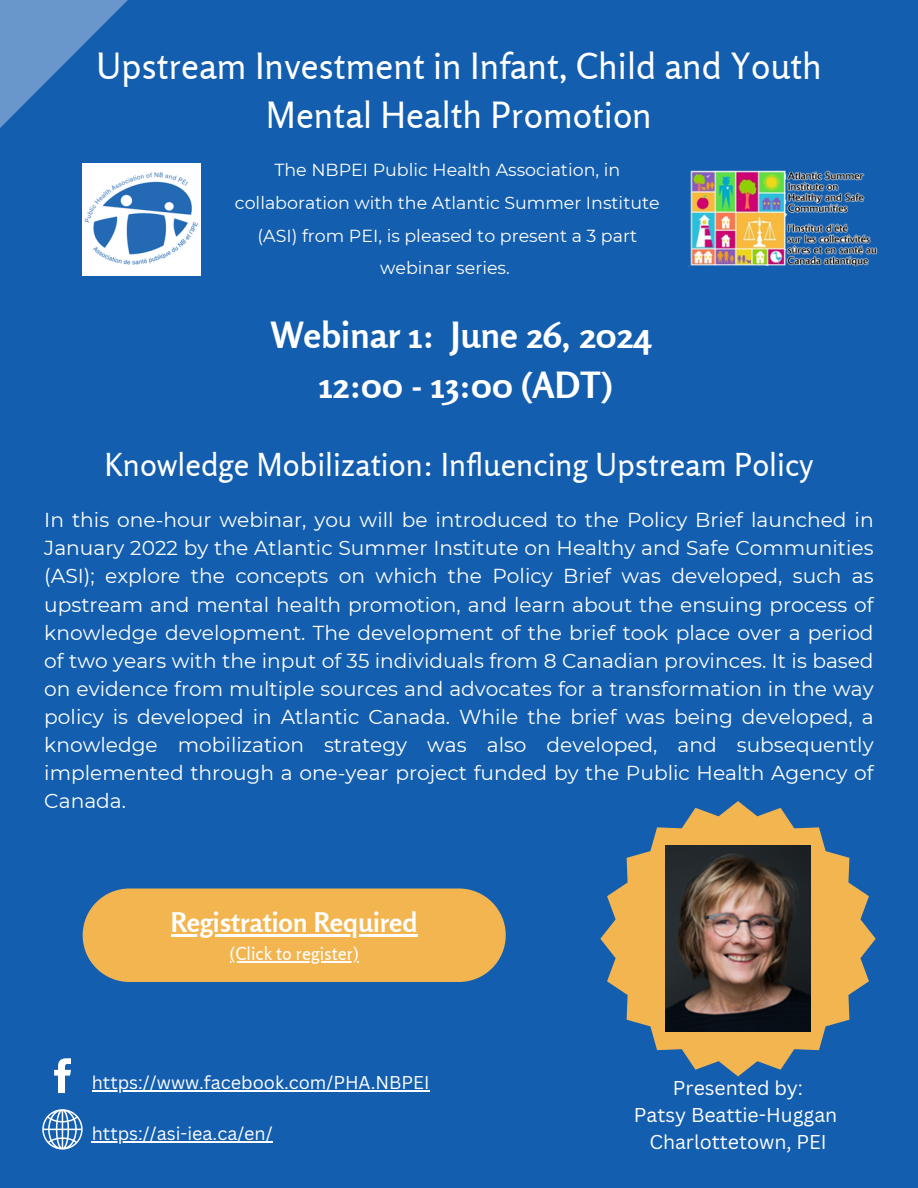
<style>
.page{position:relative;width:918px;height:1188px;background:#135eae}
.page>*{position:absolute;margin:0;border:0;box-sizing:border-box;transform-origin:0 0}
.t1{font:36px/49.5px "Rosario";color:#fff;text-align:center}
.t2{font:700 36px/49.5px "Rosario";color:#fff;text-align:center}
.t3{font:31.5px "Rosario";color:#fff}
.t4{font:700 27px "Rosario";color:#fff}
.t5{font:20.25px/28.2px "Montserrat";color:#fff;text-align:justify}
.t6{font:19.5px/27px "Canva Sans";color:#fff;text-align:center}
.t7{font:18px "Canva Sans";color:#fff}
.t8{font:18px "Rosario";color:#fff}
.t9{font:17.4px/32.7px "Montserrat";color:#fff;text-align:center}
</style>
<div class="page">
<svg style="left:0;top:0;width:128px;height:128px"></svg>
<img style="left:83px;top:163px;width:118px;height:113px">
<img style="left:688px;top:170px;width:190px;height:97px">
<svg style="left:600px;top:801px;width:276px;height:275px;fill:#f3b54f"></svg>
<img style="left:665px;top:846px;width:146px;height:185px">
<div style="left:83px;top:889px;width:423px;height:93px;background:#f3b54f;border-radius:47px"></div>
<hr style="left:171px;top:934px;width:247px;height:2px;background:#fff">
<hr style="left:230px;top:961px;width:129px;height:1px;background:#fff">
<svg style="left:42px;top:1109px;width:41px;height:41px"></svg>
<svg style="left:54px;top:1058px;width:17px;height:35px"></svg>
<hr style="left:92px;top:1141px;width:181px;height:1px;background:#fff">
<hr style="left:92px;top:1090px;width:338px;height:1px;background:#fff">
<p class="t1" style="left:96px;top:41px;width:727px">Upstream Investment in Infant, Child and Youth<br>Mental Health Promotion</p>
<p class="t9" style="left:235px;top:154px;width:426px">The NBPEI Public Health Association, in collaboration with the Atlantic Summer Institute (ASI) from PEI, is pleased to present a 3 part webinar series.</p>
<h4 class="t2" style="left:271px;top:310px;width:381px">Webinar 1: June 26, 2024<br>12:00 - 13:00 (ADT)</h4>
<p class="t3" style="left:104px;top:445px;width:711px">Knowledge Mobilization: Influencing Upstream Policy</p>
<p class="t5" style="left:44px;top:506px;width:831px">In this one-hour webinar, you will be introduced to the Policy Brief launched in January 2022 by the Atlantic Summer Institute on Healthy and Safe Communities (ASI); explore the concepts on which the Policy Brief was developed, such as upstream and mental health promotion, and learn about the ensuing process of knowledge development. The development of the brief took place over a period of two years with the input of 35 individuals from 8 Canadian provinces. It is based on evidence from multiple sources and advocates for a transformation in the way policy is developed in Atlantic Canada. While the brief was being developed, a knowledge mobilization strategy was also developed, and subsequently implemented through a one-year project funded by the Public Health Agency of Canada.</p>
<h1 class="t4" style="left:171px;top:906px;width:248px">Registration Required</h1>
<h3 class="t8" style="left:230px;top:942px;width:130px">(Click to register)</h3>
<p class="t7" style="left:92px;top:1070px;width:339px">https://www.facebook.com/PHA.NBPEI</p>
<h5 class="t7" style="left:92px;top:1121px;width:182px">https://asi-iea.ca/en/</h5>
<p class="t6" style="left:634px;top:1074px;width:205px">Presented by:<br>Patsy Beattie-Huggan<br>Charlottetown, PEI</p>
</div>
